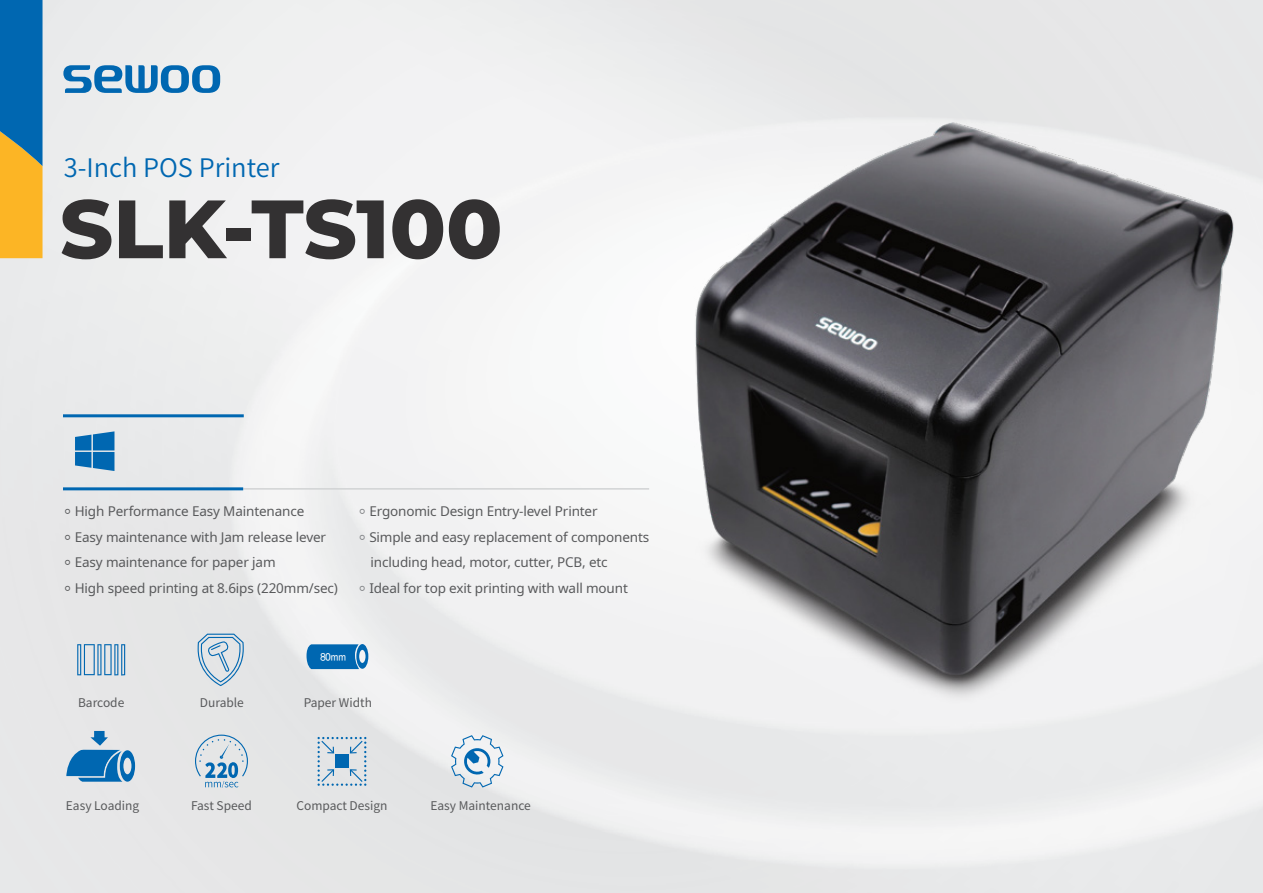
<style>
.page{position:relative;width:1263px;height:893px;background:#fff}
.page>*{position:absolute;margin:0;border:0;box-sizing:border-box;transform-origin:0 0}
.t1{font:800 82.5px "Montserrat";color:#333132}
.t2{font:600 25.5px "Noto Sans CJ Kkr";color:#0067b1}
.t3{font:13.5px/25.5px "Noto Sans";letter-spacing:-.01em;color:#58595b}
.t4{font:12px "Noto Sans CJ Kkr";color:#58595b}
.t5{font:10.35px "YDIYGO330";color:#fff;scale:.9 1}
.s1{color:#808285}
</style>
<div class="page">
<hr style="left:243px;top:488px;width:406px;height:2px;background:#d1d3d4">
<hr style="left:63px;top:487px;width:180px;height:3px;background:#0067b1">
<hr style="left:63px;top:414px;width:181px;height:3px;background:#0067b1">
<svg style="left:75px;top:431px;width:39px;height:40px;background:#3282bd"></svg>
<svg style="left:121px;top:644px;width:4px;height:32px"></svg>
<svg style="left:77px;top:644px;width:4px;height:31px"></svg>
<svg style="left:114px;top:644px;width:4px;height:31px"></svg>
<svg style="left:84px;top:644px;width:28px;height:31px"></svg>
<svg style="left:97px;top:644px;width:4px;height:31px"></svg>
<svg style="left:451px;top:735px;width:52px;height:53px"></svg>
<svg style="left:198px;top:634px;width:46px;height:52px;background:#bbcedc"></svg>
<svg style="left:318px;top:737px;width:48px;height:49px;background:#b6cbda"></svg>
<svg style="left:306px;top:644px;width:62px;height:25px;background:#1d77b8"></svg>
<svg style="left:66px;top:731px;width:69px;height:51px;background:#70a5cb"></svg>
<img style="left:684px;top:122px;width:560px;height:583px">
<svg style="left:195px;top:735px;width:53px;height:53px;background:#bbcedc"></svg>
<svg style="left:0;top:0;width:43px;height:258px;background:#6c8976"></svg>
<svg style="left:63px;top:65px;width:157px;height:28px;background:#6aa3cc"></svg>
<h2 class="t2" style="left:64px;top:153px;width:217px">3-Inch POS Printer</h2>
<h1 class="t1" style="left:60px;top:168px;width:444px">SLK-TS100</h1>
<p class="t3" style="left:64px;top:499px;width:276px">⸰ High Performance Easy Maintenance<br>⸰ Easy maintenance with Jam release lever<br>⸰ Easy maintenance for paper jam<br>⸰ High speed printing at 8.6ips (220mm/sec)</p>
<p class="t3" style="left:358px;top:499px;width:241px"><span class="s1">⸰</span> Ergonomic Design Entry-level Printer</p>
<p class="t3" style="left:358px;top:524px;width:292px"><span class="s1">⸰</span> Simple and easy replacement of components</p>
<p class="t3" style="left:370px;top:550px;width:239px">including head, motor, cutter, PCB, etc</p>
<p class="t3" style="left:358px;top:575px;width:271px"><span class="s1">⸰</span> Ideal for top exit printing with wall mount</p>
<p class="t4" style="left:78px;top:696px;width:48px">Barcode</p>
<p class="t4" style="left:66px;top:799px;width:75px">Easy Loading</p>
<p class="t5" style="left:320px;top:651px;width:30px">80mm</p>
<p class="t4" style="left:200px;top:696px;width:46px">Durable</p>
<p class="t4" style="left:304px;top:696px;width:70px">Paper Width</p>
<p class="t4" style="left:191px;top:799px;width:62px">Fast Speed</p>
<p class="t4" style="left:296px;top:799px;width:93px">Compact Design</p>
<p class="t4" style="left:430px;top:799px;width:102px">Easy Maintenance</p>
</div>
